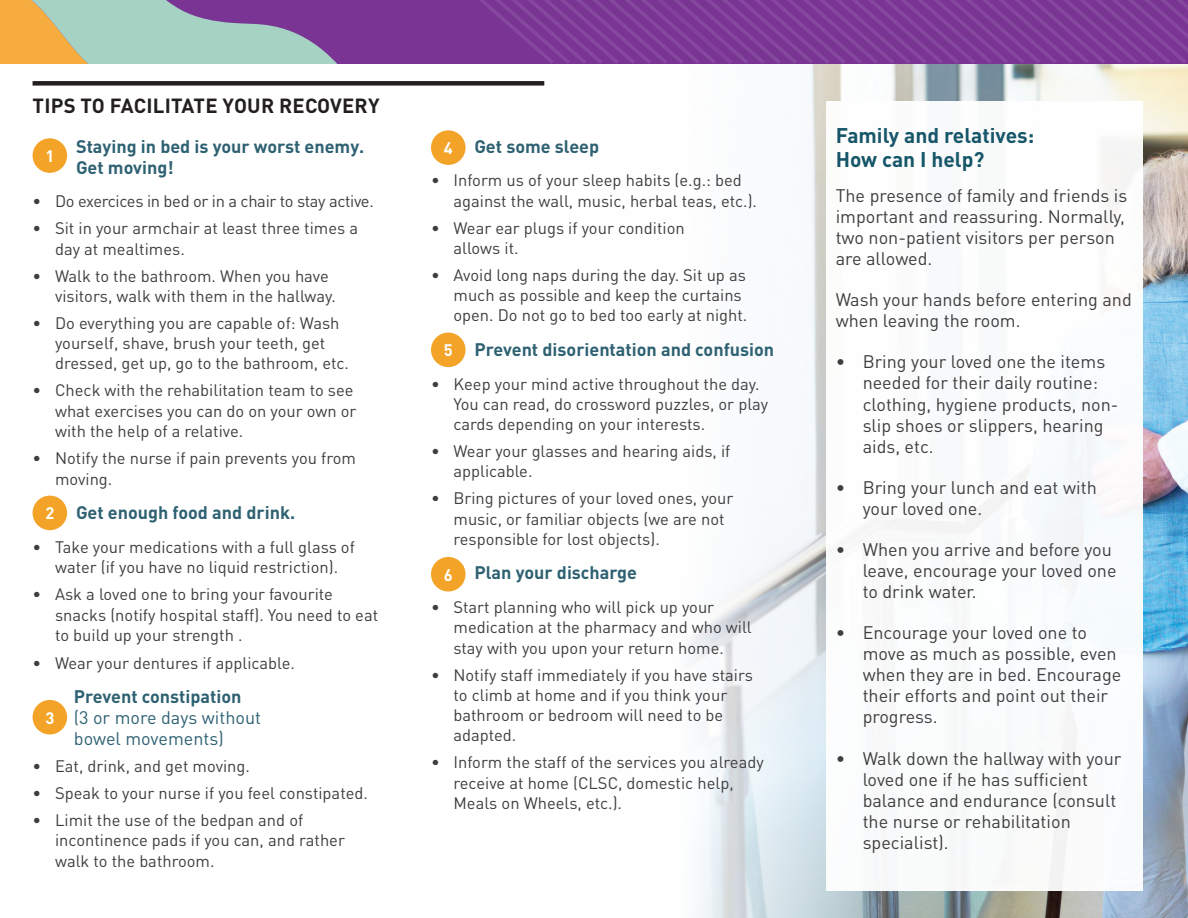
<style>
.page{position:relative;width:1188px;height:918px;background:#fff}
.page>*{position:absolute;margin:0;border:0;box-sizing:border-box;transform-origin:0 0}
.t1{font:700 21px/24px "DIN Pro";color:#165669}
.t2{font:700 20.25px "DIN Pro";letter-spacing:.01em;color:#231f20}
.t3{font:18px/21px "DIN Pro";color:#3e3e3f}
.t4{font:700 18px/21px "DIN Pro";color:#2e6172}
.t5{font:18px/21px "DIN Pro";color:#2e6172}
.t6{font:16.5px/20.2px "DIN Pro";color:#3e3e3f}
.t7{font:16.5px "DIN Pro";letter-spacing:-.02em;color:#3e3e3f}
.t8{font:700 16.5px "DIN Pro";color:#fff}
</style>
<div class="page">
<img style="left:689px;top:65px;width:499px;height:853px">
<div style="left:33px;top:138px;width:34px;height:35px;background:#f3a428;border-radius:50%"></div>
<div style="left:33px;top:496px;width:34px;height:34px;background:#f3a428;border-radius:50%"></div>
<div style="left:33px;top:700px;width:34px;height:35px;background:#f3a428;border-radius:50%"></div>
<div style="left:431px;top:130px;width:35px;height:35px;background:#f3a428;border-radius:50%"></div>
<div style="left:431px;top:333px;width:35px;height:34px;background:#f3a428;border-radius:50%"></div>
<div style="left:431px;top:557px;width:35px;height:34px;background:#f3a428;border-radius:50%"></div>
<svg style="left:0;top:0;width:1188px;height:65px;background:#8a5b9b"></svg>
<div style="left:33px;top:81px;width:511px;height:5px;background:#231f20"></div>
<div style="left:826px;top:102px;width:317px;height:789px;background:#fff"></div>
<p class="t2" style="left:33px;top:91px;width:349px">TIPS TO FACILITATE YOUR RECOVERY</p>
<p class="t4" style="left:76px;top:135px;width:290px">Staying in bed is your worst enemy.<br>Get moving!</p>
<p class="t7" style="left:33px;top:190px;width:343px">• Do exercices in bed or in a chair to stay active.</p>
<p class="t6" style="left:55px;top:218px;width:305px;text-indent:-23px">• Sit in your armchair at least three times a day at mealtimes.</p>
<p class="t6" style="left:55px;top:265px;width:282px;text-indent:-23px">• Walk to the bathroom. When you have visitors, walk with them in the hallway.</p>
<p class="t6" style="left:55px;top:312px;width:295px;text-indent:-23px">• Do everything you are capable of: Wash yourself, shave, brush your teeth, get dressed, get up, go to the bathroom, etc.</p>
<p class="t6" style="left:55px;top:380px;width:303px;text-indent:-23px">• Check with the rehabilitation team to see what exercises you can do on your own or with the help of a relative.</p>
<p class="t6" style="left:55px;top:447px;width:302px;line-height:21px;text-indent:-23px">• Notify the nurse if pain prevents you from moving.</p>
<p class="t4" style="left:76px;top:502px;width:221px">Get enough food and drink.</p>
<p class="t6" style="left:33px;top:536px;width:324px;text-align:center">• Take your medications with a full glass of water (if you have no liquid restriction).</p>
<p class="t6" style="left:55px;top:584px;width:325px;text-indent:-22px">• Ask a loved one to bring your favourite snacks (notify hospital staff). You need to eat to build up your strength .</p>
<p class="t6" style="left:33px;top:652px;width:264px">• Wear your dentures if applicable.</p>
<p class="t4" style="left:74px;top:685px;width:169px">Prevent constipation</p>
<p class="t5" style="left:74px;top:706px;width:189px">(3 or more days without bowel movements)</p>
<p class="t6" style="left:33px;top:755px;width:219px">• Eat, drink, and get moving.</p>
<p class="t6" style="left:33px;top:782px;width:337px">• Speak to your nurse if you feel constipated.</p>
<p class="t6" style="left:55px;top:809px;width:291px;text-indent:-22px">• Limit the use of the bedpan and of incontinence pads if you can, and rather walk to the bathroom.</p>
<p class="t8" style="left:45px;top:145px;width:10px">1</p>
<p class="t8" style="left:45px;top:502px;width:10px">2</p>
<p class="t8" style="left:45px;top:706px;width:10px">3</p>
<p class="t4" style="left:475px;top:135px;width:126px">Get some sleep</p>
<p class="t6" style="left:454px;top:170px;width:305px;text-indent:-23px">• Inform us of your sleep habits (e.g.: bed against the wall, music, herbal teas, etc.).</p>
<p class="t6" style="left:454px;top:217px;width:233px;text-indent:-23px">• Wear ear plugs if your condition allows it.</p>
<p class="t6" style="left:454px;top:264px;width:295px;text-indent:-23px">• Avoid long naps during the day. Sit up as much as possible and keep the curtains open. Do not go to bed too early at night.</p>
<p class="t4" style="left:475px;top:338px;width:301px">Prevent disorientation and confusion</p>
<p class="t6" style="left:454px;top:373px;width:316px;text-indent:-23px">• Keep your mind active throughout the day.<br>You can read, do crossword puzzles, or play cards depending on your interests.</p>
<p class="t6" style="left:454px;top:440px;width:278px;text-indent:-23px">• Wear your glasses and hearing aids, if applicable.</p>
<p class="t6" style="left:454px;top:488px;width:282px;text-indent:-23px">• Bring pictures of your loved ones, your music, or familiar objects (we are not responsible for lost objects).</p>
<p class="t4" style="left:475px;top:562px;width:164px">Plan your discharge</p>
<p class="t6" style="left:454px;top:596px;width:300px;text-indent:-23px">• Start planning who will pick up your medication at the pharmacy and who will stay with you upon your return home.</p>
<p class="t6" style="left:454px;top:664px;width:301px;text-indent:-23px">• Notify staff immediately if you have stairs to climb at home and if you think your bathroom or bedroom will need to be adapted.</p>
<p class="t6" style="left:454px;top:752px;width:312px;text-indent:-23px">• Inform the staff of the services you already receive at home (CLSC, domestic help,<br>Meals on Wheels, etc.).</p>
<p class="t8" style="left:444px;top:137px;width:10px">4</p>
<p class="t8" style="left:444px;top:339px;width:10px">5</p>
<p class="t8" style="left:444px;top:563px;width:10px">6</p>
<p class="t1" style="left:836px;top:123px;width:200px">Family and relatives:<br>How can I help?</p>
<p class="t3" style="left:836px;top:184px;width:293px">The presence of family and friends is important and reassuring. Normally, two non-patient visitors per person are allowed.</p>
<p class="t3" style="left:836px;top:288px;width:298px">Wash your hands before entering and when leaving the room.</p>
<p class="t3" style="left:863px;top:351px;width:257px;text-indent:-27px">• Bring your loved one the items needed for their daily routine: clothing, hygiene products, non&shy;slip shoes or slippers, hearing aids, etc.</p>
<p class="t3" style="left:863px;top:476px;width:236px;text-indent:-27px">• Bring your lunch and eat with your loved one.</p>
<p class="t3" style="left:863px;top:538px;width:255px;text-indent:-27px">• When you arrive and before you leave, encourage your loved one to drink water.</p>
<p class="t3" style="left:863px;top:622px;width:260px;text-indent:-27px">• Encourage your loved one to move as much as possible, even when they are in bed. Encourage their efforts and point out their progress.</p>
<p class="t3" style="left:863px;top:747px;width:260px;text-indent:-27px">• Walk down the hallway with your loved one if he has sufficient balance and endurance (consult the nurse or rehabilitation specialist).</p>
</div>
